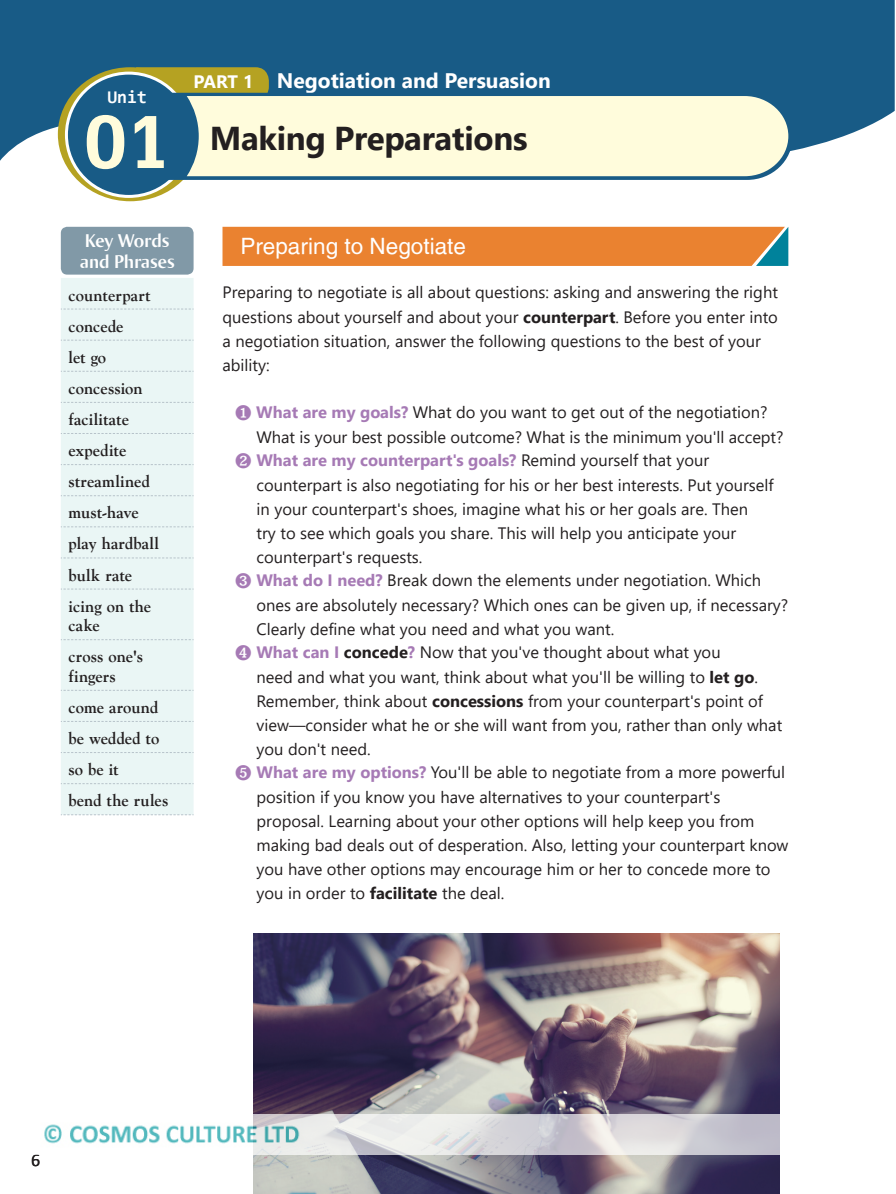
<style>
.page{position:relative;width:896px;height:1194px;background:#fff}
.page>*{position:absolute;margin:0;border:0;box-sizing:border-box;transform-origin:0 0}
.t1{font:700 79.5px "Serifa BT";color:#fffcdc}
.t2{font:700 33px "Segoe UI";letter-spacing:-.01em;color:#231f20}
.t3{font:22.5px "Helvetica LT";color:#fff}
.t4{font:700 21px "Segoe UI";color:#fff}
.t5{font:700 19.5px/21px "Ogirema";letter-spacing:-.01em;color:#fff}
.t6{font:700 18px "Segoe UI";color:#fff}
.t7{font:700 18px "Consolas";color:#fff}
.t8{font:18px "Calibri";color:#231f20}
.t9{font:16.5px/24px "Segoe UI";color:#231f20}
.t10{font:700 16.5px/31px "Goudy";letter-spacing:.005em;color:#231f20}
.t11{font:700 16.5px "Segoe UI";color:#a67ab5}
.s1{font-weight:700}
.s2{font-family:"Koz Min Pro";color:#a67ab5}
.s3{font-weight:700;color:#a67ab5}
.s4{font-family:"Koz Min Pro";font-weight:400}
.s5{font-weight:400;color:#231f20}
</style>
<div class="page">
<div style="left:61px;top:278px;width:132px;height:536px;background:#eaf6f5"></div>
<svg style="left:61px;top:340px;width:132px;height:1px"></svg>
<svg style="left:61px;top:371px;width:132px;height:1px"></svg>
<svg style="left:61px;top:402px;width:132px;height:1px"></svg>
<svg style="left:61px;top:433px;width:132px;height:1px"></svg>
<svg style="left:61px;top:464px;width:132px;height:1px"></svg>
<svg style="left:61px;top:495px;width:132px;height:1px"></svg>
<svg style="left:61px;top:526px;width:132px;height:1px"></svg>
<svg style="left:61px;top:557px;width:132px;height:1px"></svg>
<svg style="left:61px;top:308px;width:132px;height:1px"></svg>
<svg style="left:61px;top:588px;width:132px;height:1px"></svg>
<svg style="left:61px;top:639px;width:132px;height:1px"></svg>
<svg style="left:61px;top:689px;width:132px;height:1px"></svg>
<svg style="left:61px;top:721px;width:132px;height:1px"></svg>
<svg style="left:61px;top:752px;width:132px;height:1px"></svg>
<svg style="left:61px;top:783px;width:132px;height:1px"></svg>
<svg style="left:61px;top:814px;width:132px;height:1px"></svg>
<div style="left:61px;top:227px;width:132px;height:47px;background:#8199a7;border-radius:6px"></div>
<svg style="left:0;top:0;width:894px;height:228px;fill:#185b86"></svg>
<svg style="left:58px;top:67px;width:144px;height:134px;background:#bdae44"></svg>
<svg style="left:136px;top:67px;width:133px;height:26px;background:#b1a129"></svg>
<div style="left:66px;top:73px;width:125px;height:123px;background:#185b86;border-radius:50%"></div>
<div style="left:65px;top:72px;width:127px;height:126px;border:3px solid #fff;border-radius:50%"></div>
<svg style="left:169px;top:93px;width:623px;height:87px;fill:#185b86"></svg>
<div style="left:187px;top:96px;width:601px;height:80px;background:#fffcdc"></div>
<div style="left:222px;top:227px;width:566px;height:39px;background:#ea8230"></div>
<img style="left:253px;top:933px;width:526px;height:260px">
<img style="left:44px;top:1113px;width:736px;height:40px">
<p class="t7" style="left:107px;top:86px;width:41px">Unit</p>
<h1 class="t1" style="left:84px;top:92px;width:88px">01</h1>
<p class="t4" style="left:277px;top:61px;width:275px">Negotiation and Persuasion</p>
<h2 class="t2" style="left:210px;top:107px;width:319px">Making Preparations</h2>
<p class="t6" style="left:193px;top:64px;width:12px">PART</p>
<p class="t6" style="left:243px;top:64px;width:12px">1</p>
<p class="t5" style="left:80px;top:230px;width:96px">Key Words and Phrases</p>
<p class="t10" style="left:68px;top:279px;width:92px">counterpart concede<br>let go concession facilitate expedite streamlined must-have play hardball bulk rate icing on the</p>
<p class="t10" style="left:68px;top:609px;width:76px">cake<br>cross one's</p>
<p class="t10" style="left:68px;top:660px;width:101px">fingers<br>come around be wedded to so be it<br>bend the rules</p>
<h3 class="t3" style="left:240px;top:233px;width:227px">Preparing to Negotiate</h3>
<p class="t9" style="left:222px;top:279px;width:557px">Preparing to negotiate is all about questions: asking and answering the right questions about yourself and about your <span class="s1">counterpart</span>. Before you enter into a negotiation situation, answer the following questions to the best of your ability:</p>
<p class="t9" style="left:235px;top:398px;width:534px"><span class="s2">❶</span> <span class="s3">What are my goals?</span> What do you want to get out of the negotiation?</p>
<p class="t9" style="left:256px;top:423px;width:528px">What is your best possible outcome? What is the minimum you'll accept?</p>
<p class="t11" style="left:235px;top:444px;width:475px"><span class="s4">❷</span> What are my counterpart's goals? <span class="s5">Remind yourself that your</span></p>
<p class="t9" style="left:256px;top:471px;width:518px">counterpart is also negotiating for his or her best interests. Put yourself</p>
<p class="t9" style="left:256px;top:495px;width:493px">in your counterpart's shoes, imagine what his or her goals are. Then</p>
<p class="t9" style="left:256px;top:519px;width:481px">try to see which goals you share. This will help you anticipate your</p>
<p class="t9" style="left:256px;top:543px;width:167px">counterpart's requests.</p>
<p class="t9" style="left:235px;top:566px;width:527px"><span class="s2">❸</span> <span class="s3">What do I need?</span> Break down the elements under negotiation. Which</p>
<p class="t9" style="left:256px;top:591px;width:533px">ones are absolutely necessary? Which ones can be given up, if necessary?</p>
<p class="t9" style="left:256px;top:615px;width:359px">Clearly define what you need and what you want.</p>
<p class="t9" style="left:235px;top:638px;width:487px"><span class="s2">❹</span> <span class="s3">What can I</span> <span class="s1">concede</span><span class="s3">?</span> Now that you've thought about what you</p>
<p class="t9" style="left:256px;top:663px;width:503px">need and what you want, think about what you'll be willing to <span class="s1">let go</span>.</p>
<p class="t9" style="left:256px;top:687px;width:508px">Remember, think about <span class="s1">concessions</span> from your counterpart's point of</p>
<p class="t9" style="left:256px;top:711px;width:527px">view—consider what he or she will want from you, rather than only what</p>
<p class="t9" style="left:256px;top:735px;width:116px">you don't need.</p>
<p class="t9" style="left:235px;top:759px;width:551px"><span class="s2">❺</span> <span class="s3">What are my options?</span> You'll be able to negotiate from a more powerful</p>
<p class="t9" style="left:256px;top:783px;width:465px">position if you know you have alternatives to your counterpart's</p>
<p class="t9" style="left:256px;top:807px;width:499px">proposal. Learning about your other options will help keep you from</p>
<p class="t9" style="left:256px;top:831px;width:533px">making bad deals out of desperation. Also, letting your counterpart know</p>
<p class="t9" style="left:256px;top:855px;width:515px">you have other options may encourage him or her to concede more to</p>
<p class="t9" style="left:256px;top:879px;width:249px">you in order to <span class="s1">facilitate</span> the deal.</p>
<p class="t8" style="left:31px;top:1147px;width:11px">6</p>
</div>
